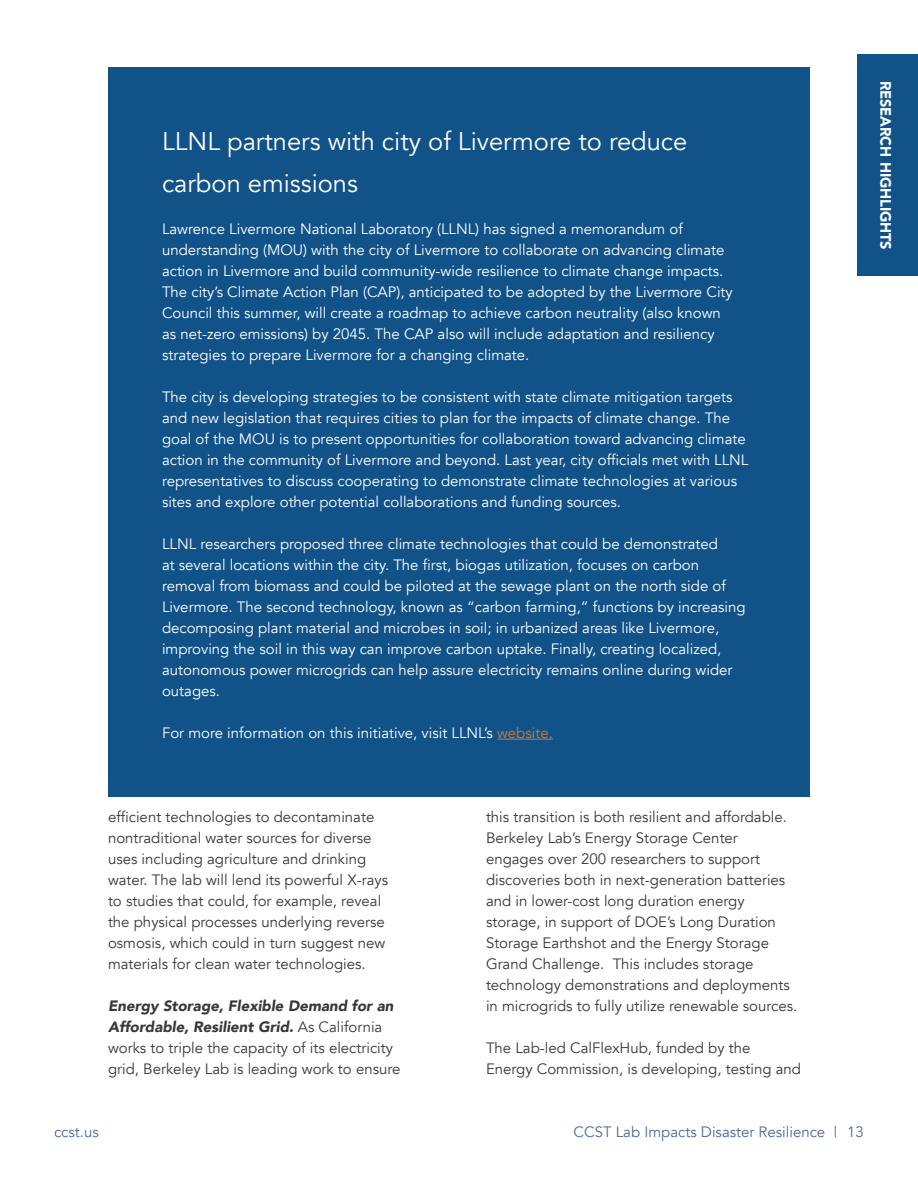
<style>
.page{position:relative;width:918px;height:1188px;background:#fff}
.page>*{position:absolute;margin:0;border:0;box-sizing:border-box;transform-origin:0 0}
.Blue_Box_Header{font:25.5px/42px "Avenir";color:#fff}
.Blue_Box_Text{font:15px/21px "Avenir";color:#fff}
.t1{font:15px/21px "Avenir";color:#383839}
.t2{font:15px "Avenir";color:#496a99}
.t3{font:900 15px "Avenir";letter-spacing:-.01em;color:#fff}
.s1{color:#ce7635}
.s2{font-weight:900;font-style:italic}
</style>
<div class="page">
<div style="left:857px;top:54px;width:61px;height:222px;background:#115389"></div>
<div style="left:108px;top:68px;width:702px;height:186px;background:#115389"></div>
<div style="left:108px;top:154px;width:702px;height:643px;background:#115389"></div>
<hr style="left:497px;top:739px;width:56px;height:1px;background:#ce7635">
<p class="Blue_Box_Header" style="left:162px;top:121px;width:527px">LLNL partners with city of Livermore to reduce carbon emissions</p>
<p class="Blue_Box_Text" style="left:162px;top:219px;width:572px">Lawrence Livermore National Laboratory (LLNL) has signed a memorandum of understanding (MOU) with the city of Livermore to collaborate on advancing climate action in Livermore and build community-wide resilience to climate change impacts.<br>The city’s Climate Action Plan (CAP), anticipated to be adopted by the Livermore City Council this summer, will create a roadmap to achieve carbon neutrality (also known as net-zero emissions) by 2045. The CAP also will include adaptation and resiliency strategies to prepare Livermore for a changing climate.</p>
<p class="Blue_Box_Text" style="left:162px;top:387px;width:588px">The city is developing strategies to be consistent with state climate mitigation targets and new legislation that requires cities to plan for the impacts of climate change. The goal of the MOU is to present opportunities for collaboration toward advancing climate action in the community of Livermore and beyond. Last year, city officials met with LLNL representatives to discuss cooperating to demonstrate climate technologies at various sites and explore other potential collaborations and funding sources.</p>
<p class="Blue_Box_Text" style="left:162px;top:534px;width:585px">LLNL researchers proposed three climate technologies that could be demonstrated<br>at several locations within the city. The first, biogas utilization, focuses on carbon removal from biomass and could be piloted at the sewage plant on the north side of Livermore. The second technology, known as “carbon farming,” functions by increasing decomposing plant material and microbes in soil; in urbanized areas like Livermore, improving the soil in this way can improve carbon uptake. Finally, creating localized, autonomous power microgrids can help assure electricity remains online during wider outages.</p>
<p class="Blue_Box_Text" style="left:162px;top:723px;width:392px">For more information on this initiative, visit LLNL’s <span class="s1">website.</span></p>
<p class="t3" style="left:899px;top:81px;width:170px;rotate:90deg">RESEARCH HIGHLIGHTS</p>
<p class="t1" style="left:108px;top:807px;width:282px">efficient technologies to decontaminate nontraditional water sources for diverse uses including agriculture and drinking water. The lab will lend its powerful X-rays to studies that could, for example, reveal the physical processes underlying reverse osmosis, which could in turn suggest new materials for clean water technologies.</p>
<p class="t1" style="left:108px;top:996px;width:294px"><span class="s2">Energy Storage, Flexible Demand for an Affordable, Resilient Grid.</span> As California works to triple the capacity of its electricity grid, Berkeley Lab is leading work to ensure</p>
<p class="t1" style="left:486px;top:807px;width:313px">this transition is both resilient and affordable.<br>Berkeley Lab’s Energy Storage Center engages over 200 researchers to support discoveries both in next-generation batteries and in lower-cost long duration energy storage, in support of DOE’s Long Duration Storage Earthshot and the Energy Storage Grand Challenge. This includes storage technology demonstrations and deployments in microgrids to fully utilize renewable sources.</p>
<p class="t1" style="left:486px;top:1038px;width:317px">The Lab-led CalFlexHub, funded by the<br>Energy Commission, is developing, testing and</p>
<p class="t2" style="left:54px;top:1123px;width:46px">ccst.us</p>
<p class="t2" style="left:574px;top:1123px;width:292px">CCST Lab Impacts Disaster Resilience | 13</p>
</div>
